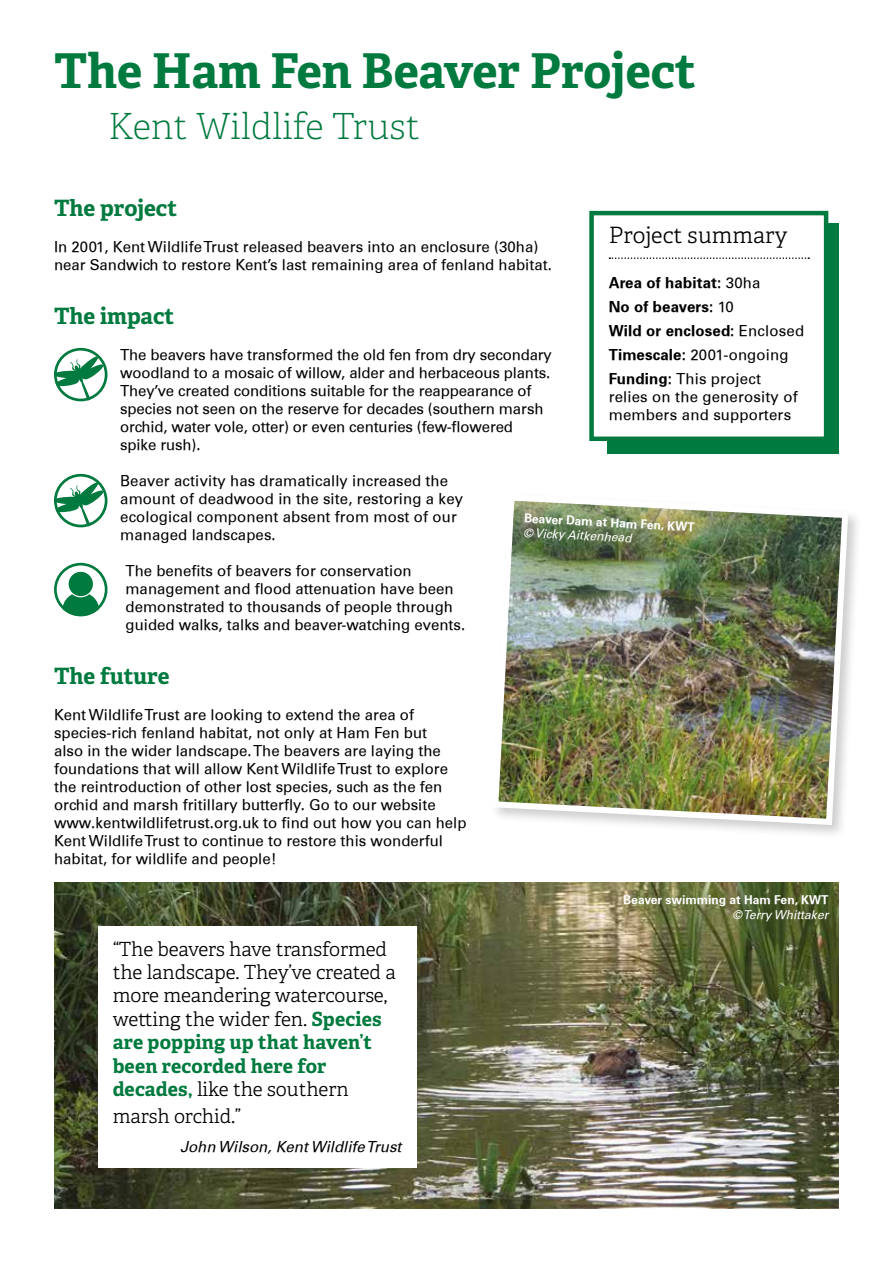
<style>
.page{position:relative;width:893px;height:1263px;background:#fff}
.page>*{position:absolute;margin:0;border:0;box-sizing:border-box;transform-origin:0 0}
.t1{font:700 48px "Adelle";color:#007a3e}
.t2{font:100 36px "Adelle";color:#007a3e}
.t3{font:700 22.5px "Adelle";color:#007a3e}
.t4{font:300 22.5px "Adelle";color:#000}
.t5{font:300 19.5px/23.4px "Adelle";letter-spacing:-.005em;color:#000}
.t6{font:15px/18px "Univers";color:#000}
.t7{font:700 15px/24px "Univers";letter-spacing:.01em;color:#000}
.t8{font:italic 15px "Univers";color:#000}
.t9{font:700 12px "Univers";color:#fff}
.t10{font:italic 12px "Univers";color:#fff}
.s1{font-weight:400}
.s2{font-weight:700;color:#007a3e}
</style>
<div class="page">
<div style="left:489px;top:491px;width:374px;height:349px;background:#000;opacity:.2"></div>
<img style="left:489px;top:491px;width:362px;height:337px">
<img style="left:54px;top:882px;width:785px;height:327px">
<div style="left:98px;top:926px;width:318px;height:241px;background:#fff"></div>
<div style="left:607px;top:224px;width:232px;height:230px;background:#007a3e"></div>
<div style="left:592px;top:213px;width:234px;height:226px;background:#fff"></div>
<svg style="left:609px;top:257px;width:200px;height:2px"></svg>
<div style="left:589px;top:211px;width:239px;height:230px;border:4px solid #007a3e"></div>
<svg style="left:54px;top:356px;width:49px;height:45px"></svg>
<div style="left:54px;top:348px;width:53px;height:53px;border:3px solid #007a3e;border-radius:50%"></div>
<svg style="left:54px;top:482px;width:49px;height:45px"></svg>
<div style="left:54px;top:474px;width:53px;height:53px;border:3px solid #007a3e;border-radius:50%"></div>
<svg style="left:61px;top:594px;width:39px;height:22px"></svg>
<div style="left:68px;top:571px;width:26px;height:26px;background:#007a3e;border-radius:50%"></div>
<div style="left:67px;top:571px;width:27px;height:26px;border:1px solid #fff;border-radius:50%"></div>
<div style="left:54px;top:563px;width:53px;height:53px;border:3px solid #007a3e;border-radius:50%"></div>
<h1 class="t1" style="left:54px;top:40px;width:644px">The Ham Fen Beaver Project</h1>
<h2 class="t2" style="left:108px;top:101px;width:313px">Kent Wildlife Trust</h2>
<h3 class="t3" style="left:54px;top:194px;width:125px">The project</h3>
<p class="t6" style="left:54px;top:238px;width:499px">In 2001, Kent Wildlife Trust released beavers into an enclosure (30ha) near Sandwich to restore Kent’s last remaining area of fenland habitat.</p>
<h3 class="t3" style="left:54px;top:302px;width:122px">The impact</h3>
<p class="t6" style="left:120px;top:346px;width:433px">The beavers have transformed the old fen from dry secondary woodland to a mosaic of willow, alder and herbaceous plants.<br>They’ve created conditions suitable for the reappearance of species not seen on the reserve for decades (southern marsh orchid, water vole, otter) or even centuries (few-flowered spike rush).</p>
<p class="t6" style="left:120px;top:472px;width:344px">Beaver activity has dramatically increased the amount of deadwood in the site, restoring a key ecological component absent from most of our managed landscapes.</p>
<p class="t6" style="left:125px;top:562px;width:341px">The benefits of beavers for conservation management and flood attenuation have been demonstrated to thousands of people through guided walks, talks and beaver-watching events.</p>
<h3 class="t3" style="left:54px;top:662px;width:117px">The future</h3>
<p class="t6" style="left:54px;top:706px;width:414px">Kent Wildlife Trust are looking to extend the area of species-rich fenland habitat, not only at Ham Fen but<br>also in the wider landscape. The beavers are laying the foundations that will allow Kent Wildlife Trust to explore the reintroduction of other lost species, such as the fen orchid and marsh fritillary butterfly. Go to our website www.kentwildlifetrust.org.uk to find out how you can help Kent Wildlife Trust to continue to restore this wonderful habitat, for wildlife and people!</p>
<h3 class="t4" style="left:609px;top:219px;width:180px">Project summary</h3>
<p class="t7" style="left:609px;top:271px;width:197px">Area of habitat: <span class="s1">30ha<br></span>No of beavers: <span class="s1">10<br></span>Wild or enclosed: <span class="s1">Enclosed<br></span>Timescale: <span class="s1">2001-ongoing<br></span>Funding: <span class="s1">This project</span></p>
<p class="t6" style="left:609px;top:387px;width:190px">relies on the generosity of members and supporters</p>
<p class="t9" style="left:525px;top:511px;width:172px;rotate:3deg">Beaver Dam at Ham Fen, KWT</p>
<p class="t10" style="left:524px;top:525px;width:110px;rotate:3deg">© Vicky Aitkenhead</p>
<h3 class="t5" style="left:113px;top:936px;width:285px">“The beavers have transformed the landscape. They’ve created a more meandering watercourse, wetting the wider fen. <span class="s2">Species are popping up that haven’t been recorded here for decades,</span> like the southern</h3>
<h3 class="t5" style="left:113px;top:1104px;width:130px">marsh orchid.”</h3>
<p class="t8" style="left:180px;top:1138px;width:223px">John Wilson, Kent Wildlife Trust</p>
<p class="t9" style="left:623px;top:893px;width:207px">Beaver swimming at Ham Fen, KWT</p>
<p class="t10" style="left:732px;top:907px;width:97px">© Terry Whittaker</p>
</div>
